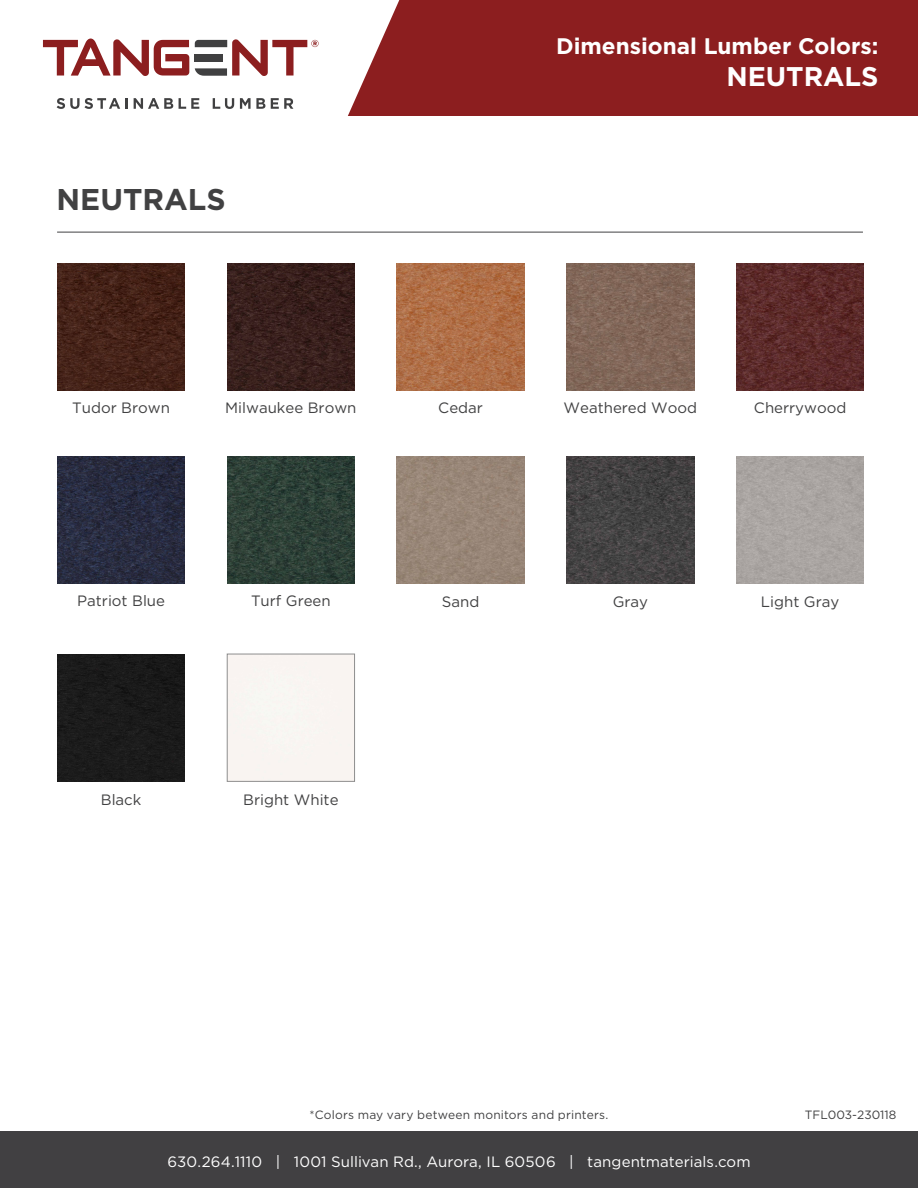
<style>
.page{position:relative;width:918px;height:1188px;background:#fff}
.page>*{position:absolute;margin:0;border:0;box-sizing:border-box;transform-origin:0 0}
.t1{font:700 30px "Gotham";color:#414142}
.t2{font:700 27px "Gotham";color:#fff}
.t3{font:700 22.5px "Gotham";color:#fff}
.t4{font:15px "Gotham";color:#414142}
.t5{font:15px "Gotham";letter-spacing:.005em;color:#fff}
.t6{font:12px "Gotham";letter-spacing:.02em;color:#414142}
.t7{font:12px "Gotham";color:#404041}
</style>
<div class="page">
<img style="left:57px;top:263px;width:128px;height:128px">
<img style="left:227px;top:263px;width:128px;height:128px">
<img style="left:397px;top:263px;width:127px;height:128px">
<div style="left:227px;top:654px;width:128px;height:127px;border:1px solid #8e8e8e"></div>
<div style="left:57px;top:654px;width:128px;height:127px;background:#1b1b1b"></div>
<div style="left:736px;top:456px;width:128px;height:128px;background:#aaa5a2"></div>
<img style="left:567px;top:456px;width:127px;height:128px">
<img style="left:397px;top:456px;width:127px;height:128px">
<img style="left:227px;top:456px;width:128px;height:128px">
<img style="left:57px;top:456px;width:128px;height:128px">
<img style="left:736px;top:263px;width:128px;height:128px">
<img style="left:567px;top:263px;width:127px;height:128px">
<div style="left:0;top:0;width:918px;height:116px;background:#8c1e1f"></div>
<svg style="left:0;top:0;width:399px;height:116px;background:#f4ebeb"></svg>
<svg style="left:57px;top:98px;width:71px;height:11px"></svg>
<svg style="left:134px;top:98px;width:39px;height:11px"></svg>
<svg style="left:179px;top:98px;width:20px;height:11px"></svg>
<svg style="left:213px;top:98px;width:21px;height:11px"></svg>
<svg style="left:240px;top:98px;width:25px;height:11px"></svg>
<svg style="left:271px;top:98px;width:22px;height:11px"></svg>
<svg style="left:43px;top:39px;width:146px;height:37px"></svg>
<svg style="left:195px;top:39px;width:124px;height:37px"></svg>
<div style="left:0;top:1131px;width:918px;height:57px;background:#414042"></div>
<hr style="left:57px;top:232px;width:806px;height:1px;background:#414142">
<h1 class="t1" style="left:57px;top:180px;width:171px">NEUTRALS</h1>
<h3 class="t3" style="left:556px;top:31px;width:324px">Dimensional Lumber Colors:</h3>
<h2 class="t2" style="left:726px;top:59px;width:154px">NEUTRALS</h2>
<p class="t4" style="left:72px;top:398px;width:99px">Tudor Brown</p>
<p class="t4" style="left:225px;top:398px;width:133px">Milwaukee Brown</p>
<p class="t4" style="left:438px;top:398px;width:46px">Cedar</p>
<p class="t4" style="left:564px;top:398px;width:135px">Weathered Wood</p>
<p class="t4" style="left:754px;top:398px;width:94px">Cherrywood</p>
<p class="t4" style="left:77px;top:591px;width:89px">Patriot Blue</p>
<p class="t4" style="left:251px;top:591px;width:81px">Turf Green</p>
<p class="t4" style="left:442px;top:592px;width:39px">Sand</p>
<p class="t4" style="left:613px;top:592px;width:37px">Gray</p>
<p class="t4" style="left:761px;top:592px;width:80px">Light Gray</p>
<p class="t4" style="left:101px;top:790px;width:42px">Black</p>
<p class="t4" style="left:243px;top:790px;width:97px">Bright White</p>
<p class="t6" style="left:310px;top:1107px;width:300px">*Colors may vary between monitors and printers.</p>
<p class="t7" style="left:805px;top:1107px;width:93px">TFL003-230118</p>
<p class="t5" style="left:167px;top:1152px;width:585px">630.264.1110 | 1001 Sullivan Rd., Aurora, IL 60506 | tangentmaterials.com</p>
</div>
